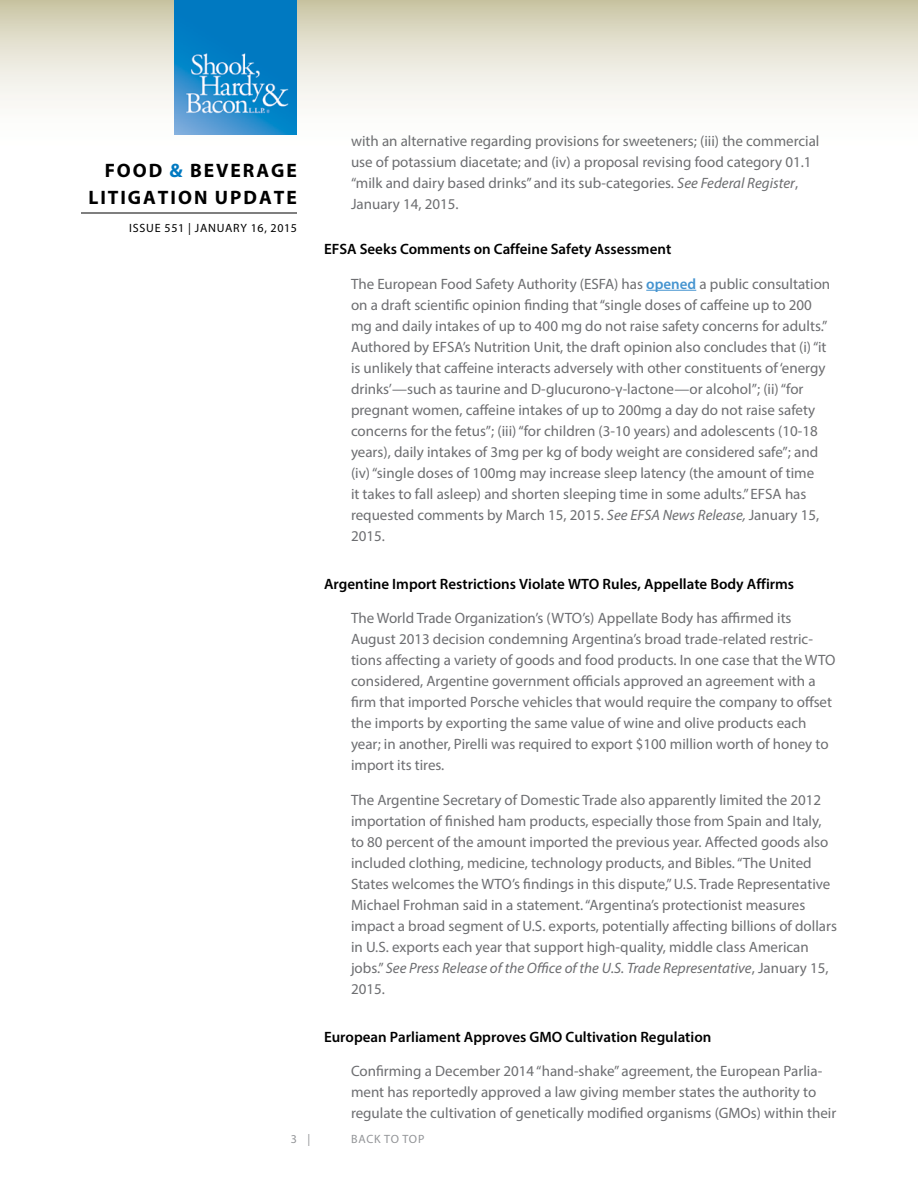
<style>
.page{position:relative;width:918px;height:1188px;background:#fff}
.page>*{position:absolute;margin:0;border:0;box-sizing:border-box;transform-origin:0 0}
.t1{font:700 19.5px/27px "Myriad Pro";letter-spacing:.1em;color:#000}
.t2{font:15px/21px "Myriad Pro";color:#6d6e71}
.t3{font:600 15px "Myriad Pro";color:#000}
.t4{font:12px "Myriad Pro";letter-spacing:.065em;color:#000}
.t5{font:12px "Myriad Pro";color:#939598}
.s1{color:#0079c1}
.s2{font-style:italic}
.s3{font-weight:600;color:#4594d0}
</style>
<div class="page">
<svg style="left:0;top:0;width:918px;height:135px"></svg>
<hr style="left:81px;top:213px;width:216px;height:1px;background:#000">
<img style="left:175px;top:0;width:122px;height:135px">
<hr style="left:646px;top:290px;width:50px;height:1px;background:#4594d0">
<h1 class="t1" style="left:88px;top:156px;width:210px;text-indent:16px">FOOD <span class="s1">&amp;</span> BEVERAGE<br>LITIGATION UPDATE</h1>
<p class="t4" style="left:129px;top:221px;width:169px">Issue 551 | January 16, 2015</p>
<p class="t2" style="left:351px;top:130px;width:470px">with an alternative regarding provisions for sweeteners; (iii) the commercial use of potassium diacetate; and (iv) a proposal revising food category 01.1 “milk and dairy based drinks” and its sub-categories. <span class="s2">See Federal Register</span>, January 14, 2015.</p>
<p class="t3" style="left:324px;top:240px;width:349px">EFSA Seeks Comments on Caffeine Safety Assessment</p>
<p class="t2" style="left:351px;top:273px;width:481px">The European Food Safety Authority (ESFA) has <span class="s3">opened</span> a public consultation on a draft scientific opinion finding that “single doses of caffeine up to 200 mg and daily intakes of up to 400 mg do not raise safety concerns for adults.” Authored by EFSA’s Nutrition Unit, the draft opinion also concludes that (i) “it is unlikely that caffeine interacts adversely with other constituents of ‘energy drinks’—such as taurine and D-glucurono-γ-lactone—or alcohol”; (ii) “for pregnant women, caffeine intakes of up to 200mg a day do not raise safety concerns for the fetus”; (iii) “for children (3-10 years) and adolescents (10-18 years), daily intakes of 3mg per kg of body weight are considered safe”; and (iv) “single doses of 100mg may increase sleep latency (the amount of time<br>it takes to fall asleep) and shorten sleeping time in some adults.” EFSA has requested comments by March 15, 2015. <span class="s2">See EFSA News Release,</span> January 15, 2015.</p>
<p class="t3" style="left:324px;top:574px;width:472px">Argentine Import Restrictions Violate WTO Rules, Appellate Body Affirms</p>
<p class="t2" style="left:351px;top:607px;width:486px">The World Trade Organization’s (WTO’s) Appellate Body has affirmed its August 2013 decision condemning Argentina’s broad trade-related restric&shy;tions affecting a variety of goods and food products. In one case that the WTO considered, Argentine government officials approved an agreement with a firm that imported Porsche vehicles that would require the company to offset the imports by exporting the same value of wine and olive products each year; in another, Pirelli was required to export $100 million worth of honey to import its tires.</p>
<p class="t2" style="left:351px;top:789px;width:488px">The Argentine Secretary of Domestic Trade also apparently limited the 2012 importation of finished ham products, especially those from Spain and Italy, to 80 percent of the amount imported the previous year. Affected goods also included clothing, medicine, technology products, and Bibles. “The United States welcomes the WTO’s findings in this dispute,” U.S. Trade Representative Michael Frohman said in a statement. “Argentina’s protectionist measures impact a broad segment of U.S. exports, potentially affecting billions of dollars in U.S. exports each year that support high-quality, middle class American jobs.” <span class="s2">See Press Release of the Office of the U.S. Trade Representative</span>, January 15, 2015.</p>
<p class="t3" style="left:324px;top:1027px;width:389px">European Parliament Approves GMO Cultivation Regulation</p>
<p class="t2" style="left:351px;top:1060px;width:487px">Confirming a December 2014 “hand-shake” agreement, the European Parlia&shy;ment has reportedly approved a law giving member states the authority to regulate the cultivation of genetically modified organisms (GMOs) within their</p>
<p class="t5" style="left:291px;top:1132px;width:21px">3 |</p>
<p class="t5" style="left:351px;top:1132px;width:60px">back to top</p>
</div>
